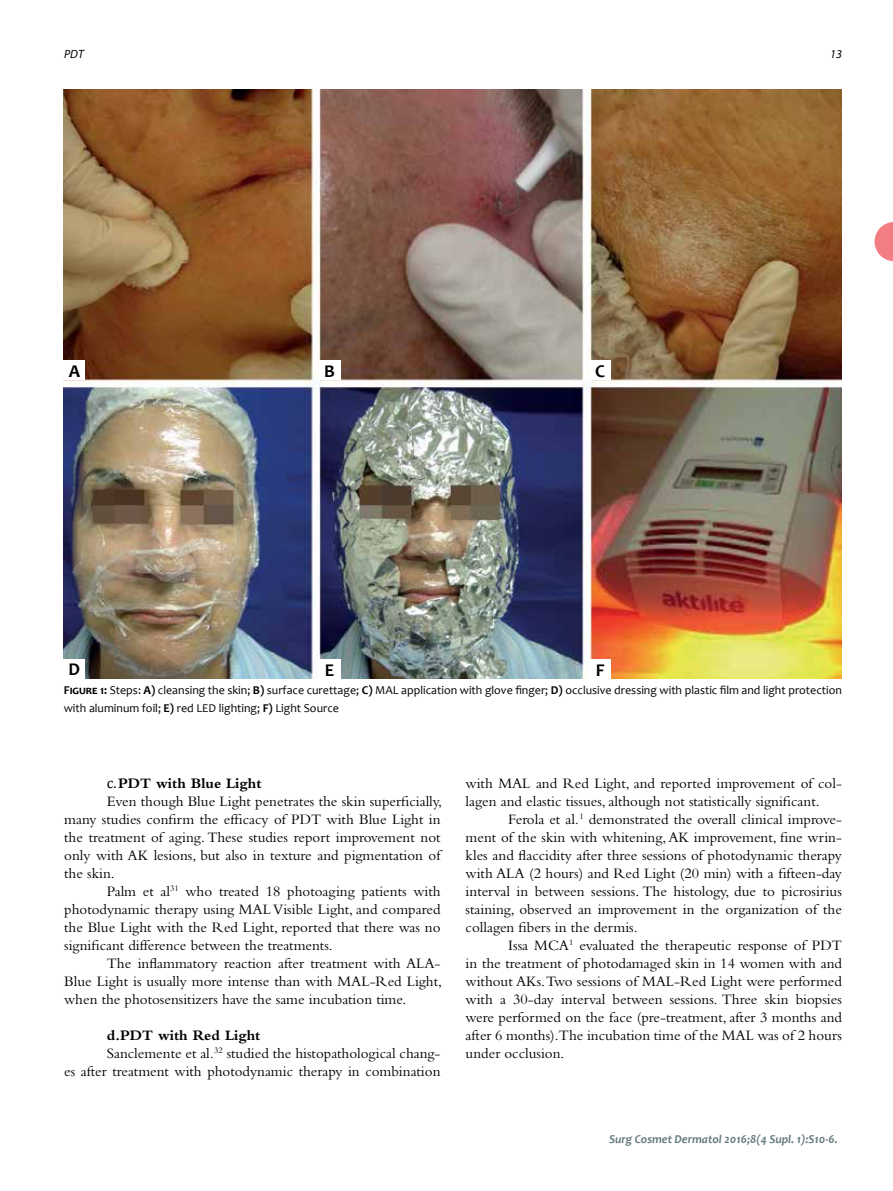
<style>
.page{position:relative;width:893px;height:1191px;background:#fff}
.page>*{position:absolute;margin:0;border:0;box-sizing:border-box;transform-origin:0 0}
.t1{font:700 18px "Candara";color:#000}
.t2{font:15px/18px "Bembo";color:#000;text-align:justify}
.t3{font:700 15px "Bembo";color:#000}
.t4{font:12px/18px "Candara";color:#000}
.t5{font:italic 700 12px "Candara";color:#63797d}
.t6{font:italic 12px "Myriad";color:#000}
.s1{font-weight:700}
.s2{font-family:"Cambria";font-weight:400}
.s3{font-style:italic}
</style>
<div class="page">
<svg style="left:874px;top:222px;width:19px;height:39px"></svg>
<img style="left:64px;top:89px;width:778px;height:589px">
<div style="left:64px;top:360px;width:21px;height:19px;background:#fff"></div>
<div style="left:64px;top:659px;width:21px;height:19px;background:#fff"></div>
<div style="left:319px;top:659px;width:21px;height:19px;background:#fff"></div>
<div style="left:589px;top:659px;width:22px;height:19px;background:#fff"></div>
<div style="left:319px;top:360px;width:21px;height:19px;background:#fff"></div>
<div style="left:589px;top:360px;width:22px;height:19px;background:#fff"></div>
<p class="t6" style="left:64px;top:48px;width:21px">PDT</p>
<p class="t6" style="left:830px;top:48px;width:13px">13</p>
<p class="t1" style="left:69px;top:359px;width:13px">A</p>
<p class="t1" style="left:324px;top:359px;width:12px">B</p>
<p class="t1" style="left:595px;top:359px;width:11px">C</p>
<p class="t1" style="left:69px;top:658px;width:13px">D</p>
<p class="t1" style="left:325px;top:658px;width:11px">E</p>
<p class="t1" style="left:596px;top:658px;width:10px">F</p>
<p class="t4" style="left:64px;top:680px;width:780px"><span class="s1">Figure 1:</span> Steps: <span class="s1">A)</span> cleansing the skin; <span class="s1">B)</span> surface curettage; <span class="s1">C)</span> MAL application with glove finger; <span class="s1">D)</span> occlusive dressing with plastic film and light protection with aluminum foil; <span class="s1">E)</span> red LED lighting; <span class="s1">F)</span> Light Source</p>
<p class="t3" style="left:107px;top:774px;width:156px"><span class="s2">c.</span>PDT with Blue Light</p>
<p class="t2" style="left:107px;top:792px;width:337px">Even though Blue Light penetrates the skin superficially,</p>
<p class="t2" style="left:64px;top:810px;width:378px">many studies confirm the efficacy of PDT with Blue Light in</p>
<p class="t2" style="left:64px;top:828px;width:378px">the treatment of aging. These studies report improvement not</p>
<p class="t2" style="left:64px;top:846px;width:378px">only with AK lesions, but also in texture and pigmentation of</p>
<p class="t2" style="left:64px;top:864px;width:52px">the skin.</p>
<p class="t2" style="left:107px;top:882px;width:335px">Palm et al<sup>31</sup> who treated 18 photoaging patients with</p>
<p class="t2" style="left:64px;top:900px;width:378px">photodynamic therapy using MAL Visible Light, and compared</p>
<p class="t2" style="left:64px;top:918px;width:378px">the Blue Light with the Red Light, reported that there was no</p>
<p class="t2" style="left:64px;top:936px;width:270px">significant difference between the treatments.</p>
<p class="t2" style="left:107px;top:954px;width:335px">The inflammatory reaction after treatment with ALA-</p>
<p class="t2" style="left:64px;top:972px;width:379px">Blue Light is usually more intense than with MAL-Red Light,</p>
<p class="t2" style="left:64px;top:990px;width:344px">when the photosensitizers have the same incubation time.</p>
<p class="t3" style="left:107px;top:1026px;width:155px">d.PDT with Red Light</p>
<p class="t2" style="left:107px;top:1044px;width:335px">Sanclemente et al<span class="s3">.</span><sup>32</sup> studied the histopathological chang-</p>
<p class="t2" style="left:64px;top:1062px;width:378px">es after treatment with photodynamic therapy in combination</p>
<p class="t2" style="left:466px;top:774px;width:378px">with MAL and Red Light, and reported improvement of col&shy;lagen and elastic tissues, although not statistically significant.</p>
<p class="t2" style="left:466px;top:810px;width:378px;text-indent:43px">Ferola et al<span class="s3">.</span><sup>1</sup> demonstrated the overall clinical improve&shy;ment of the skin with whitening, AK improvement, fine wrin&shy;kles and flaccidity after three sessions of photodynamic therapy with ALA (2 hours) and Red Light (20 min) with a fifteen-day interval in between sessions. The histology, due to picrosirius staining, observed an improvement in the organization of the collagen fibers in the dermis.</p>
<p class="t2" style="left:466px;top:936px;width:378px;text-indent:43px">Issa MCA<sup>1</sup> evaluated the therapeutic response of PDT in the treatment of photodamaged skin in 14 women with and without AKs. Two sessions of MAL-Red Light were performed with a 30-day interval between sessions. Three skin biopsies were performed on the face (pre-treatment, after 3 months and after 6 months).The incubation time of the MAL was of 2 hours under occlusion.</p>
<p class="t5" style="left:609px;top:1131px;width:230px">Surg Cosmet Dermatol 2016;8(4 Supl. 1):S10-6.</p>
</div>
